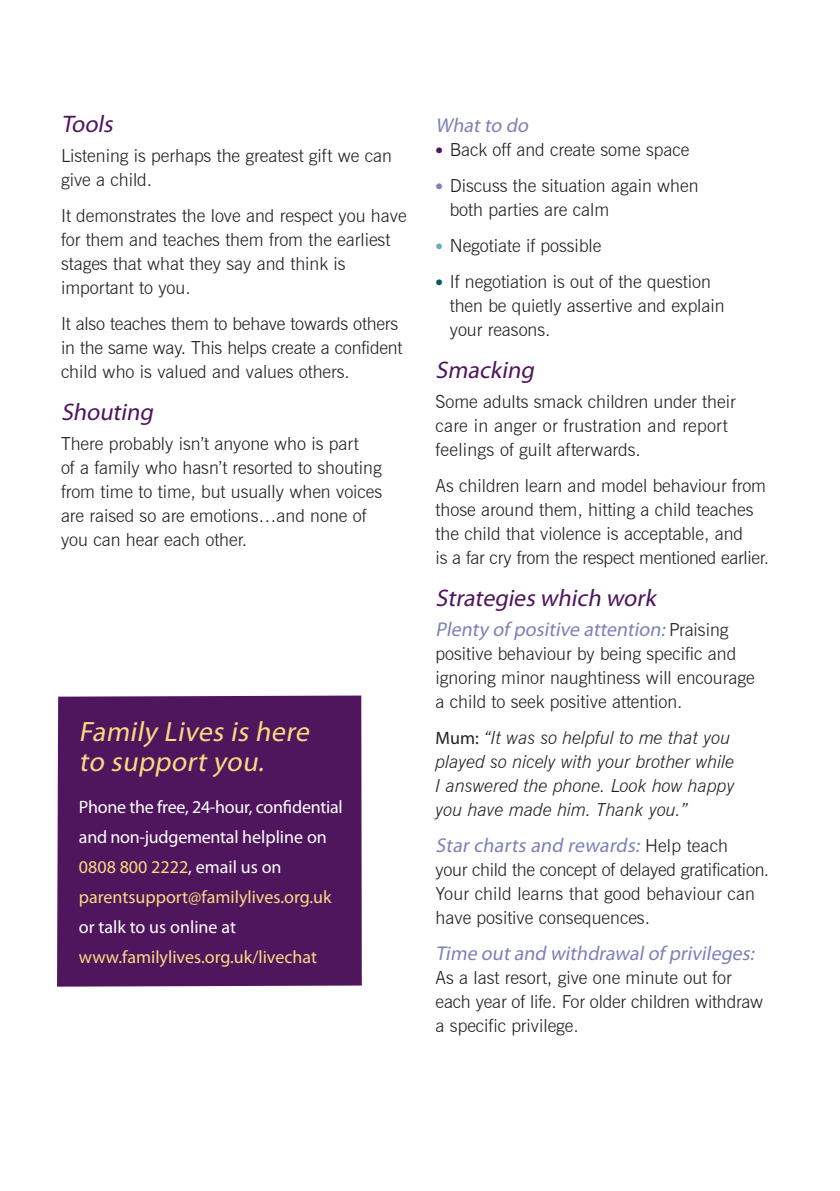
<style>
.page{position:relative;width:840px;height:1191px;background:#fff}
.page>*{position:absolute;margin:0;border:0;box-sizing:border-box;transform-origin:0 0}
.Inline_quote{font:italic 28px/30px "Myriad Pro";color:#f8da81}
.Subhead_1{font:italic 24px "Myriad Pro";color:#4f165e}
.body_copy{font:italic 20px "Myriad Pro";color:#7d82b7}
.Subhead_2{font:italic 20px "Myriad Pro";color:#7d82b7}
.body_copy-2{font:300 18px/24px "News Gothic BT";color:#231f20}
.Bullets{font:300 18px/24px "News Gothic BT";color:#231f20}
.Inline_quote-2{font:18px/30px "Myriad Pro";color:#fff}
.body_copy-3{font:italic 300 18px/24px "News Gothic BT";color:#231f20}
.s1{color:#f8da81}
.s2{color:#4f165e}
.s3{color:#7d82b7}
.s4{color:#6faeb8}
.s5{color:#035a64}
.s6{font-family:"News Gothic BT";font-weight:300;font-style:normal;font-size:18px;color:#231f20}
.s7{font-family:"Myriad Pro";font-weight:400;font-style:normal}
</style>
<div class="page">
<div style="left:57px;top:695px;width:304px;height:291px;background:#4f165e"></div>
<p class="Subhead_1" style="left:61px;top:109px;width:58px">Tools</p>
<p class="body_copy-2" style="left:61px;top:143px;width:332px">Listening is perhaps the greatest gift we can give a child.</p>
<p class="body_copy-2" style="left:61px;top:203px;width:347px">It demonstrates the love and respect you have for them and teaches them from the earliest stages that what they say and think is important to you.</p>
<p class="body_copy-2" style="left:61px;top:311px;width:343px">It also teaches them to behave towards others in the same way. This helps create a confident child who is valued and values others.</p>
<p class="Subhead_1" style="left:61px;top:397px;width:98px">Shouting</p>
<p class="body_copy-2" style="left:61px;top:431px;width:322px">There probably isn’t anyone who is part<br>of a family who hasn’t resorted to shouting from time to time, but usually when voices are raised so are emotions…and none of you can hear each other.</p>
<p class="Inline_quote" style="left:79px;top:715px;width:237px">Family Lives is here to supportyou.</p>
<p class="Inline_quote-2" style="left:79px;top:791px;width:265px">Phone the free, 24-hour, confidential and non‑judgemental helpline on<br><span class="s1">0808 800 2222</span>, email us on <span class="s1">parentsupport@familylives.org.uk </span>or talk to us online at <span class="s1">www.familylives.org.uk/livechat</span></p>
<p class="Subhead_2" style="left:435px;top:113px;width:98px">Whatto do</p>
<p class="Bullets" style="left:435px;top:137px;width:255px"><span class="s2">●</span> Back off and create some space</p>
<p class="Bullets" style="left:449px;top:173px;width:250px;text-indent:-14px"><span class="s3">●</span> Discuss the situation again when both parties are calm</p>
<p class="Bullets" style="left:435px;top:233px;width:167px"><span class="s4">●</span> Negotiate if possible</p>
<p class="Bullets" style="left:449px;top:269px;width:276px;text-indent:-14px"><span class="s5">●</span> If negotiation is out of the question then be quietly assertive and explain your reasons.</p>
<p class="Subhead_1" style="left:435px;top:355px;width:105px">Smacking</p>
<p class="body_copy-2" style="left:435px;top:389px;width:301px">Some adults smack children under their care in anger or frustration and report feelings of guilt afterwards.</p>
<p class="body_copy-2" style="left:435px;top:473px;width:335px">As children learn and model behaviour from those around them, hitting a child teaches the child that violence is acceptable, and<br>is a far cry from the respect mentioned earlier.</p>
<p class="Subhead_1" style="left:435px;top:583px;width:226px">Strategies which work</p>
<p class="body_copy" style="left:435px;top:617px;width:294px">Plenty of positive attention:<span class="s6">P r a i s i n g</span></p>
<p class="body_copy-2" style="left:435px;top:641px;width:320px">positive behaviour by being specific and ignoring minor naughtiness will encourage a child to seek positive attention.</p>
<p class="body_copy-3" style="left:435px;top:725px;width:300px"><span class="s7">Mum:</span> “It was so helpful to me that you played so nicely with your brother while I answered the phone. Look how happy you have made him. Thank you.”</p>
<p class="body_copy" style="left:435px;top:833px;width:294px">Starcharts and rewards: <span class="s6">H e l p te a c h</span></p>
<p class="body_copy-2" style="left:435px;top:857px;width:335px">your child the concept of delayed gratification.<br>Your child learns that good behaviour can have positive consequences.</p>
<p class="body_copy" style="left:435px;top:941px;width:324px">Time outand withdrawalof privileges:</p>
<p class="body_copy-2" style="left:435px;top:965px;width:329px">As a last resort, give one minute out for each year of life. For older children withdraw a specific privilege.</p>
</div>
